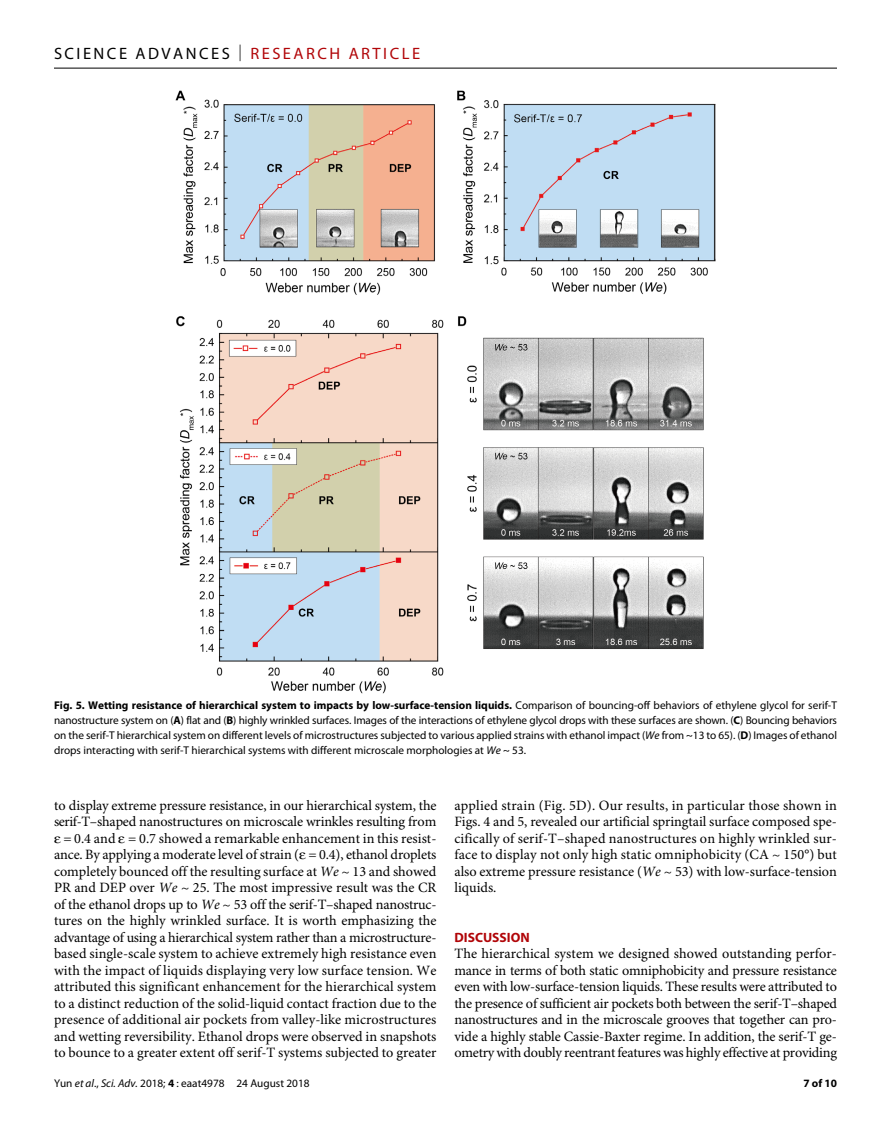
<style>
.page{position:relative;width:891px;height:1134px;background:#fff}
.page>*{position:absolute;margin:0;border:0;box-sizing:border-box;transform-origin:0 0}
.t1{font:16.5px "Myriad Pro";letter-spacing:.15em;color:#000}
.t2{font:14.25px/16.5px "Minion Pro";color:#000;text-align:justify}
.t3{font:700 13.5px "Myriad Pro";color:#b10508}
.t4{font:11.25px/15px "Myriad Pro";color:#000;text-align:justify}
.t5{font:700 11.25px "Myriad Pro";color:#000}
.s1{font-weight:300}
.s2{color:#b10508}
.s3{font-weight:700}
.s4{font-style:italic}
</style>
<div class="page">
<hr style="left:54px;top:68px;width:783px;height:1px;background:#000">
<img style="left:176px;top:90px;width:539px;height:603px">
<p class="t1" style="left:54px;top:40px;width:368px">SCIENCE ADVANCES <span class="s1">|</span> <span class="s2">RESEARCH ARTICLE</span></p>
<p class="t4" style="left:54px;top:698px;width:785px"><span class="s3">Fig. 5. Wetting resistance of hierarchical system to impacts by low-surface-tension liquids.</span> Comparison of bouncing-off behaviors of ethylene glycol for serif-T nanostructure system on (<span class="s3">A</span>) flat and (<span class="s3">B</span>) highly wrinkled surfaces. Images of the interactions of ethylene glycol drops with these surfaces are shown. (<span class="s3">C</span>) Bouncing behaviors on the serif-T hierarchical system on different levels of microstructures subjected to various applied strains with ethanol impact (<span class="s4">We</span> from ~13 to 65). (<span class="s3">D</span>) Images of ethanol drops interacting with serif-T hierarchical systems with different microscale morphologies at <span class="s4">We</span> ~ 53.</p>
<p class="t2" style="left:54px;top:798px;width:384px;text-align:center">to display extreme pressure resistance, in our hierarchical system, the serif-T–shaped nanostructures on microscale wrinkles resulting from = 0.4 and = 0.7 showed a remarkable enhancement in this resist&shy;ance. By applying a moderate level of strain ( = 0.4), ethanol droplets completely bounced off the resulting surface at <span class="s4">We</span> ~ 13 and showed PR and DEP over <span class="s4">We</span> ~ 25. The most impressive result was the CR of the ethanol drops up to <span class="s4">We</span> ~ 53 off the serif-T–shaped nanostruc&shy;tures on the highly wrinkled surface. It is worth emphasizing the advantage of using a hierarchical system rather than a microstructure&shy;based single-scale system to achieve extremely high resistance even with the impact of liquids displaying very low surface tension. We attributed this significant enhancement for the hierarchical system to a distinct reduction of the solid-liquid contact fraction due to the presence of additional air pockets from valley-like microstructures and wetting reversibility. Ethanol drops were observed in snapshots to bounce to a greater extent off serif-T systems subjected to greater</p>
<p class="t2" style="left:454px;top:799px;width:384px">applied strain (Fig. 5D). Our results, in particular those shown in Figs. 4 and 5, revealed our artificial springtail surface composed spe&shy;cifically of serif-T–shaped nanostructures on highly wrinkled sur&shy;face to display not only high static omniphobicity (CA ~ 150°) but also extreme pressure resistance (<span class="s4">We</span> ~ 53) with low-surface-tension liquids.</p>
<p class="t3" style="left:454px;top:926px;width:77px">DISCUSSION</p>
<p class="t2" style="left:454px;top:947px;width:384px">The hierarchical system we designed showed outstanding perfor&shy;mance in terms of both static omniphobicity and pressure resistance even with low-surface-tension liquids. These results were attributed to the presence of sufficient air pockets both between the serif-T–shaped nanostructures and in the microscale grooves that together can pro&shy;vide a highly stable Cassie-Baxter regime. In addition, the serif-T ge&shy;ometry with doubly reentrant features was highly effective at providing</p>
<p class="t4" style="left:54px;top:1076px;width:257px">Yun <span class="s4">et al</span>., <span class="s4">Sci. Adv.</span> 2018; <span class="s3">4</span> : eaat4978 24 August 2018</p>
<p class="t5" style="left:803px;top:1074px;width:35px">7 of 10</p>
</div>
